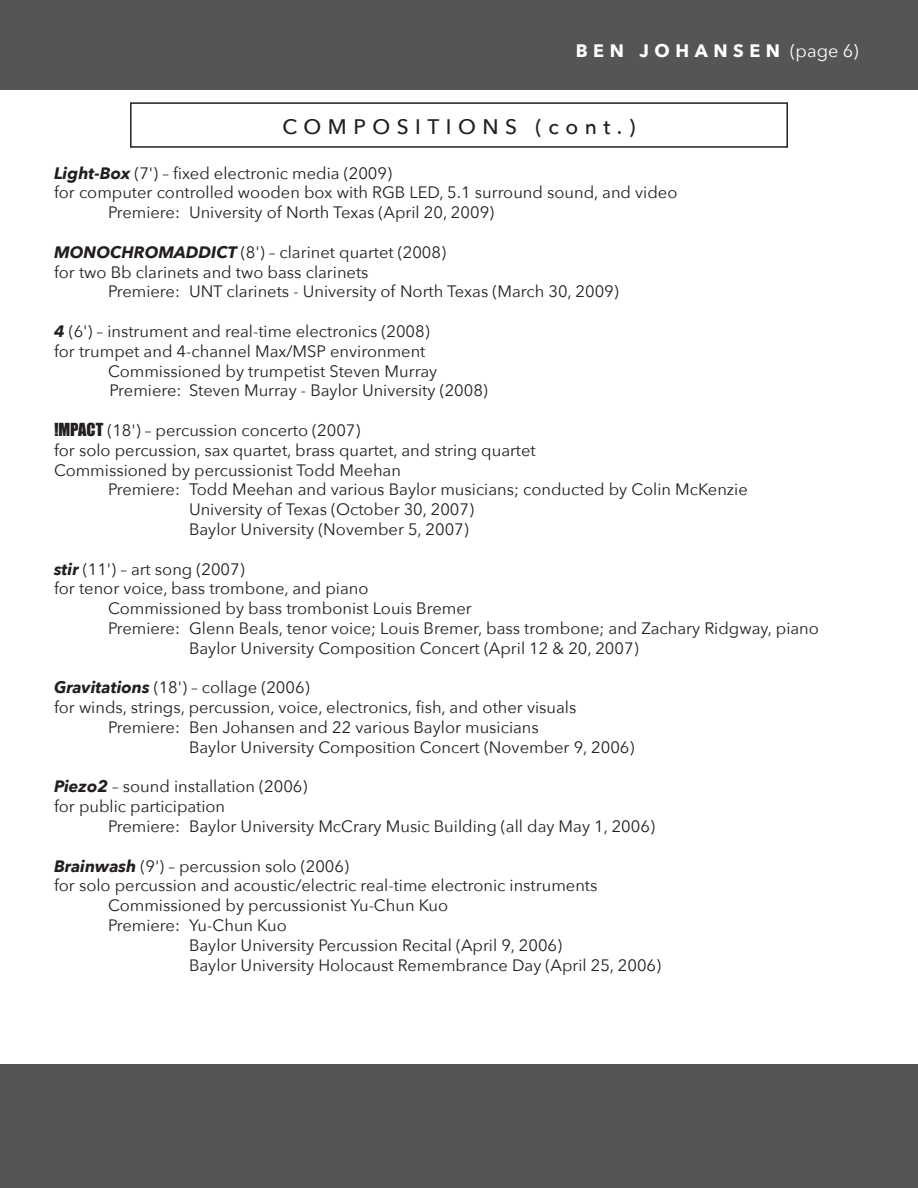
<style>
.page{position:relative;width:918px;height:1188px;background:#fff}
.page>*{position:absolute;margin:0;border:0;box-sizing:border-box;transform-origin:0 0}
.t1{font:500 21px "Avenir Next";letter-spacing:.31em;color:#231f20}
.t2{font:700 18px "Avenir Next";letter-spacing:.31em;color:#fff}
.t3{font:16.5px "Avenir Next";color:#231f20}
.s1{font-weight:400}
.s2{font-weight:700;font-style:italic}
.s3{font-family:"Impact"}
</style>
<div class="page">
<div style="left:130px;top:102px;width:658px;height:46px;border:2px solid #231f20"></div>
<div style="left:0;top:0;width:918px;height:90px;background:#555"></div>
<div style="left:1px;top:1065px;width:917px;height:123px;background:#555"></div>
<p class="t2" style="left:576px;top:35px;width:285px">BEN JOHANSEN <span class="s1">(page 6)</span></p>
<p class="t1" style="left:283px;top:109px;width:354px">COMPOSITIONS (cont.)</p>
<p class="t3" style="left:54px;top:159px;width:340px"><span class="s2">Light-Box</span> (7') – fixed electronic media (2009)</p>
<p class="t3" style="left:54px;top:179px;width:625px">for computer controlled wooden box with RGB LED, 5.1 surround sound, and video</p>
<p class="t3" style="left:108px;top:198px;width:388px">Premiere: University of North Texas (April 20, 2009)</p>
<p class="t3" style="left:54px;top:238px;width:394px"><span class="s2">MONOCHROMADDICT</span> (8') – clarinet quartet (2008)</p>
<p class="t3" style="left:54px;top:258px;width:316px">for two Bb clarinets and two bass clarinets</p>
<p class="t3" style="left:108px;top:278px;width:512px">Premiere: UNT clarinets - University of North Texas (March 30, 2009)</p>
<p class="t3" style="left:54px;top:317px;width:377px"><span class="s2">4</span> (6') – instrument and real-time electronics (2008)</p>
<p class="t3" style="left:54px;top:337px;width:373px">for trumpet and 4-channel Max/MSP environment</p>
<p class="t3" style="left:108px;top:357px;width:331px">Commissioned by trumpetist Steven Murray</p>
<p class="t3" style="left:110px;top:377px;width:380px">Premiere: Steven Murray - Baylor University (2008)</p>
<p class="t3" style="left:54px;top:416px;width:308px"><span class="s3">!MPACT</span> (18') – percussion concerto (2007)</p>
<p class="t3" style="left:54px;top:436px;width:483px">for solo percussion, sax quartet, brass quartet, and string quartet</p>
<p class="t3" style="left:54px;top:456px;width:349px">Commissioned by percussionist Todd Meehan</p>
<p class="t3" style="left:108px;top:476px;width:641px">Premiere: Todd Meehan and various Baylor musicians; conducted by Colin McKenzie</p>
<p class="t3" style="left:189px;top:495px;width:287px">University of Texas (October 30, 2007)</p>
<p class="t3" style="left:189px;top:515px;width:281px">Baylor University (November 5, 2007)</p>
<p class="t3" style="left:54px;top:555px;width:192px"><span class="s2">stir</span> (11') – art song (2007)</p>
<p class="t3" style="left:54px;top:575px;width:316px">for tenor voice, bass trombone, and piano</p>
<p class="t3" style="left:108px;top:594px;width:365px">Commissioned by bass trombonist Louis Bremer</p>
<p class="t3" style="left:108px;top:614px;width:712px">Premiere: Glenn Beals, tenor voice; Louis Bremer, bass trombone; and Zachary Ridgway, piano</p>
<p class="t3" style="left:189px;top:634px;width:451px">Baylor University Composition Concert (April 12 &amp; 20, 2007)</p>
<p class="t3" style="left:54px;top:674px;width:257px"><span class="s2">Gravitations</span> (18') – collage (2006)</p>
<p class="t3" style="left:54px;top:693px;width:524px">for winds, strings, percussion, voice, electronics, fish, and other visuals</p>
<p class="t3" style="left:108px;top:713px;width:432px">Premiere: Ben Johansen and 22 various Baylor musicians</p>
<p class="t3" style="left:189px;top:733px;width:447px">Baylor University Composition Concert (November 9, 2006)</p>
<p class="t3" style="left:54px;top:773px;width:255px"><span class="s2">Piezo2</span> – sound installation (2006)</p>
<p class="t3" style="left:54px;top:792px;width:173px">for public participation</p>
<p class="t3" style="left:108px;top:812px;width:548px">Premiere: Baylor University McCrary Music Building (all day May 1, 2006)</p>
<p class="t3" style="left:54px;top:852px;width:297px"><span class="s2">Brainwash</span> (9') – percussion solo (2006)</p>
<p class="t3" style="left:54px;top:872px;width:545px">for solo percussion and acoustic/electric real-time electronic instruments</p>
<p class="t3" style="left:108px;top:891px;width:342px">Commissioned by percussionist Yu-Chun Kuo</p>
<p class="t3" style="left:108px;top:911px;width:180px">Premiere: Yu-Chun Kuo</p>
<p class="t3" style="left:189px;top:931px;width:375px">Baylor University Percussion Recital (April 9, 2006)</p>
<p class="t3" style="left:189px;top:951px;width:474px">Baylor University Holocaust Remembrance Day (April 25, 2006)</p>
</div>
